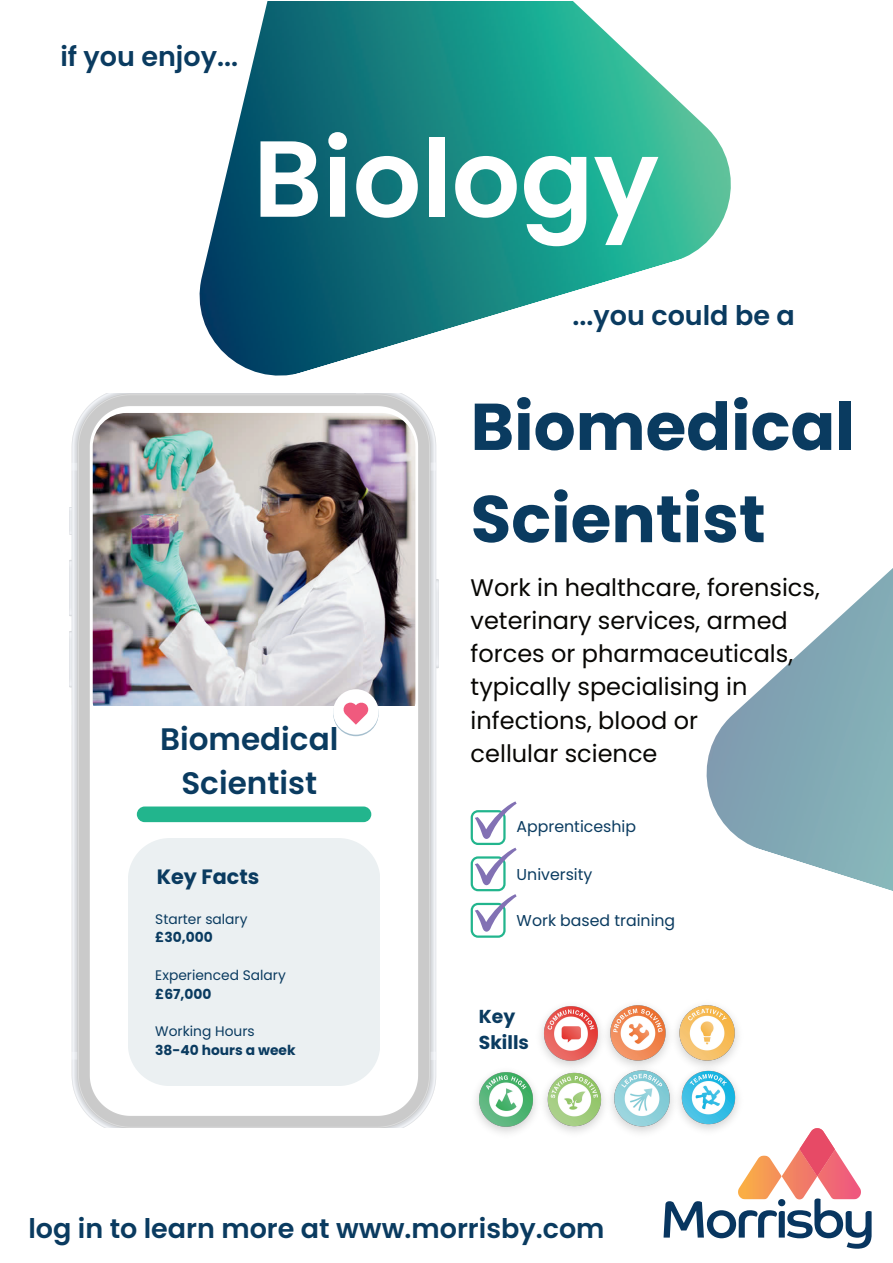
<style>
.page{position:relative;width:893px;height:1263px;background:#fff}
.page>*{position:absolute;margin:0;border:0;box-sizing:border-box;transform-origin:0 0}
.t1{font:600 108px "Poppins";color:#fff}
.t2{font:700 66px/92.2px "Poppins";color:#0a3b60}
.t3{font:600 31.05px/43.3px "Poppins";color:#0a3b60;text-align:center}
.t4{font:600 27px "Poppins";color:#0a3b60}
.t5{font:24px/33.2px "Poppins";color:#080704}
.t6{font:700 20.7px "Poppins";color:#0a3b60}
.t7{font:700 18.75px/25.7px "Poppins";color:#0a3b60}
.t8{font:15.75px "Poppins";color:#0a3b60}
.t9{font:13.8px "Poppins";color:#0a3b60}
.t10{font:700 13.8px "Poppins";color:#0a3b60}
</style>
<div class="page">
<img style="left:70px;top:394px;width:369px;height:734px">
<img style="left:93px;top:413px;width:322px;height:321px;border-radius:34px">
<div style="left:128px;top:838px;width:252px;height:248px;background:#ebf0f2"></div>
<div style="left:137px;top:806px;width:234px;height:16px;background:#22b58d;border-radius:8px"></div>
<div style="left:93px;top:707px;width:324px;height:28px;background:#fff"></div>
<svg style="left:333px;top:691px;width:45px;height:45px"></svg>
<div style="left:333px;top:689px;width:45px;height:46px;background:#fff;border-radius:50%"></div>
<svg style="left:338px;top:694px;width:36px;height:36px"></svg>
<img style="left:199px;top:1px;width:532px;height:375px">
<img style="left:706px;top:568px;width:187px;height:323px">
<svg style="left:663px;top:1199px;width:208px;height:49px"></svg>
<img style="left:781px;top:1150px;width:80px;height:49px">
<img style="left:738px;top:1155px;width:43px;height:44px">
<svg style="left:799px;top:1128px;width:36px;height:48px"></svg>
<img style="left:679px;top:1005px;width:59px;height:55px">
<img style="left:611px;top:1005px;width:68px;height:55px">
<img style="left:546px;top:1077px;width:54px;height:56px">
<img style="left:541px;top:1006px;width:70px;height:71px">
<img style="left:600px;top:1060px;width:68px;height:73px">
<img style="left:668px;top:1060px;width:70px;height:71px">
<img style="left:476px;top:1061px;width:70px;height:72px">
<svg style="left:471px;top:801px;width:45px;height:137px"></svg>
<p class="t4" style="left:60px;top:41px;width:179px">if you enjoy...</p>
<h1 class="t1" style="left:253px;top:116px;width:407px">Biology</h1>
<p class="t4" style="left:572px;top:300px;width:224px">...you could be a</p>
<h2 class="t2" style="left:470px;top:381px;width:386px">Biomedical<br>Scientist</h2>
<p class="t3" style="left:160px;top:718px;width:180px">Biomedical<br>Scientist</p>
<p class="t6" style="left:157px;top:865px;width:104px">Key Facts</p>
<p class="t9" style="left:155px;top:911px;width:94px">Starter salary</p>
<p class="t10" style="left:155px;top:929px;width:59px">£30,000</p>
<p class="t9" style="left:155px;top:967px;width:132px">Experienced Salary</p>
<p class="t10" style="left:155px;top:986px;width:58px">£67,000</p>
<p class="t9" style="left:155px;top:1023px;width:101px">Working Hours</p>
<p class="t10" style="left:155px;top:1042px;width:142px">38-40 hours a week</p>
<p class="t5" style="left:470px;top:571px;width:351px">Work in healthcare, forensics, veterinary services, armed forces or pharmaceutica ls, typically specialising in infections, blood or<br>cellular science</p>
<p class="t8" style="left:516px;top:818px;width:121px">Apprenticeship</p>
<p class="t8" style="left:516px;top:865px;width:77px">University</p>
<p class="t8" style="left:516px;top:912px;width:160px">Work based training</p>
<p class="t7" style="left:479px;top:1003px;width:52px">Key<br>Skills</p>
<p class="t4" style="left:28px;top:1213px;width:577px">log in to learn more at www.morrisby.com</p>
</div>
